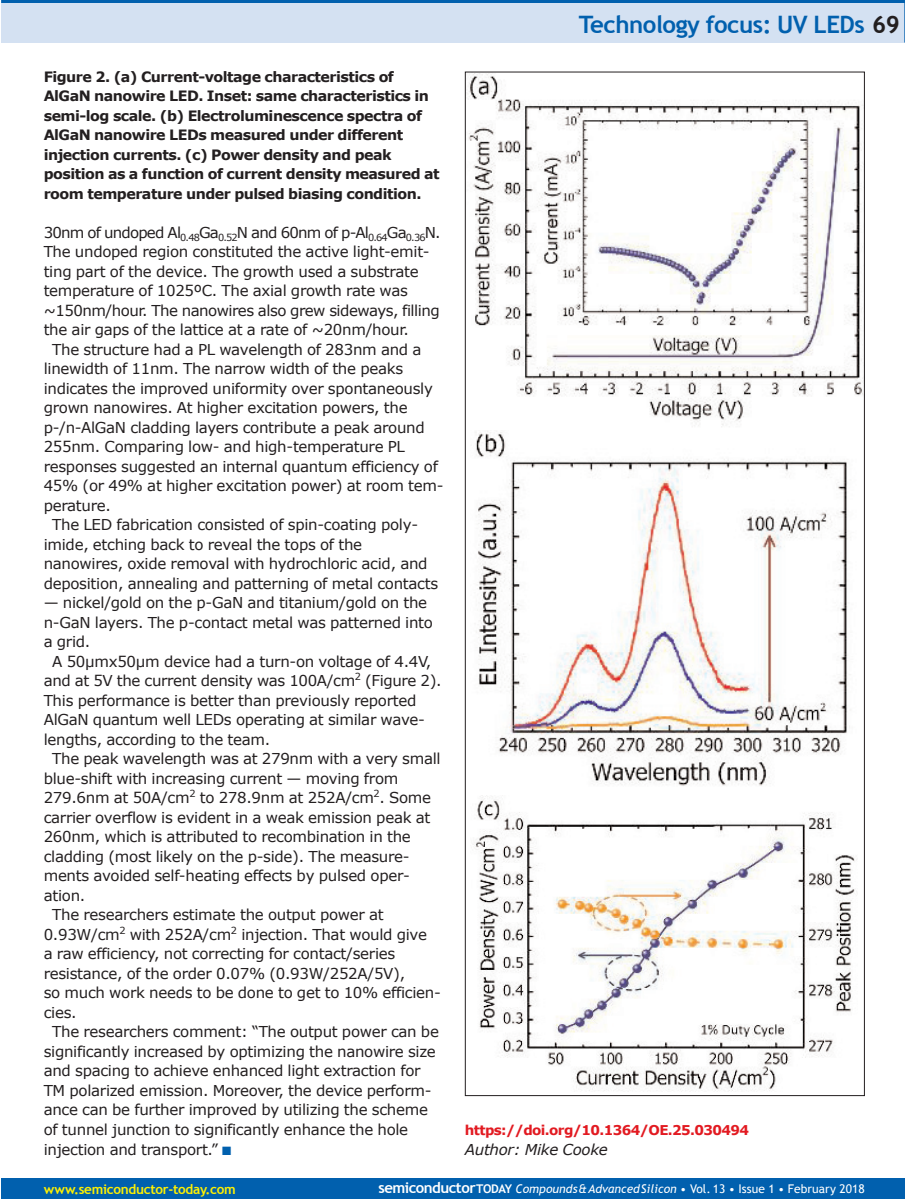
<style>
.page{position:relative;width:905px;height:1199px;background:#fff}
.page>*{position:absolute;margin:0;border:0;box-sizing:border-box;transform-origin:0 0}
.t1{font:700 24px "Trebuchet MS";letter-spacing:-.02em;color:#0160ae}
.t2{font:15px "Verdana";letter-spacing:-.02em;color:#231f20}
.t3{font:15px "Verdana";letter-spacing:-.055em;color:#231f20}
.t4{font:italic 15px "Verdana";letter-spacing:-.02em;color:#231f20}
.t5{font:700 14.25px/19.5px "Verdana";letter-spacing:-.035em;color:#231f20}
.t6{font:700 13.5px "Verdana";letter-spacing:-.045em;color:#e21a21}
.t7{font:700 13.5px "Trebuchet MS";letter-spacing:-.02em;color:#fff101}
.t8{font:12px "Trebuchet MS";letter-spacing:.005em;color:#fff}
.s1{color:#0160ae}
.s2{color:#231f20}
.s3{font-weight:700;font-size:15px}
.s4{font-weight:700}
.s5{font-style:italic}
</style>
<div class="page">
<img style="left:467px;top:74px;width:395px;height:352px">
<div style="left:1px;top:0;width:903px;height:43px;background:#d4e1f2"></div>
<hr style="left:904px;top:0;width:1px;height:43px;background:#0160ae">
<hr style="left:1px;top:0;width:903px;height:3px;background:#0160ae">
<div style="left:1px;top:1178px;width:903px;height:20px;background:#0160ae"></div>
<img style="left:475px;top:431px;width:375px;height:355px">
<img style="left:473px;top:795px;width:384px;height:296px">
<p class="t5" style="left:44px;top:66px;width:397px">Figure 2. (a) Current-voltage characteristics of AlGaN nanowire LED. Inset: same characteristics in semi-log scale. (b) Electroluminescence spectra of AlGaN nanowire LEDs measured under different injection currents. (c) Power density and peak position as a function of current density measured at room temperature under pulsed biasing condition.</p>
<p class="t3" style="left:44px;top:222px;width:398px">30nm of undoped Al<sub>0.48</sub>Ga<sub>0.52</sub>N and 60nm of p-Al<sub>0.64</sub>Ga<sub>0.36</sub>N.</p>
<p class="t2" style="left:44px;top:242px;width:387px">The undoped region constituted the active light-emit-</p>
<p class="t2" style="left:44px;top:261px;width:376px">ting part of the device. The growth used a substrate</p>
<p class="t2" style="left:44px;top:281px;width:366px">temperature of 1025ºC. The axial growth rate was</p>
<p class="t2" style="left:44px;top:300px;width:397px">~150nm/hour. The nanowires also grew sideways, filling</p>
<p class="t2" style="left:44px;top:320px;width:366px">the air gaps of the lattice at a rate of ~20nm/hour.</p>
<p class="t2" style="left:52px;top:339px;width:371px">The structure had a PL wavelength of 283nm and a</p>
<p class="t2" style="left:44px;top:359px;width:361px">linewidth of 11nm. The narrow width of the peaks</p>
<p class="t2" style="left:44px;top:378px;width:391px">indicates the improved uniformity over spontaneously</p>
<p class="t2" style="left:44px;top:398px;width:365px">grown nanowires. At higher excitation powers, the</p>
<p class="t2" style="left:44px;top:417px;width:382px">p-/n-AlGaN cladding layers contribute a peak around</p>
<p class="t2" style="left:44px;top:437px;width:363px">255nm. Comparing low- and high-temperature PL</p>
<p class="t2" style="left:44px;top:456px;width:396px">responses suggested an internal quantum efficiency of</p>
<p class="t2" style="left:44px;top:476px;width:401px">45% (or 49% at higher excitation power) at room tem-</p>
<p class="t2" style="left:44px;top:495px;width:69px">perature.</p>
<p class="t2" style="left:52px;top:515px;width:367px">The LED fabrication consisted of spin-coating poly-</p>
<p class="t2" style="left:44px;top:534px;width:320px">imide, etching back to reveal the tops of the</p>
<p class="t2" style="left:44px;top:554px;width:385px">nanowires, oxide removal with hydrochloric acid, and</p>
<p class="t2" style="left:44px;top:573px;width:396px">deposition, annealing and patterning of metal contacts</p>
<p class="t2" style="left:44px;top:593px;width:385px">— nickel/gold on the p-GaN and titanium/gold on the</p>
<p class="t2" style="left:44px;top:612px;width:391px">n-GaN layers. The p-contact metal was patterned into</p>
<p class="t2" style="left:44px;top:632px;width:48px">a grid.</p>
<p class="t2" style="left:52px;top:651px;width:380px">A 50µmx50µm device had a turn-on voltage of 4.4V,</p>
<p class="t2" style="left:44px;top:671px;width:399px">and at 5V the current density was 100A/cm<sup>2</sup> (Figure 2).</p>
<p class="t2" style="left:44px;top:690px;width:374px">This performance is better than previously reported</p>
<p class="t2" style="left:44px;top:710px;width:383px">AlGaN quantum well LEDs operating at similar wave-</p>
<p class="t2" style="left:44px;top:729px;width:228px">lengths, according to the team.</p>
<p class="t2" style="left:52px;top:749px;width:390px">The peak wavelength was at 279nm with a very small</p>
<p class="t2" style="left:44px;top:768px;width:356px">blue-shift with increasing current — moving from</p>
<p class="t2" style="left:44px;top:788px;width:389px">279.6nm at 50A/cm<sup>2</sup> to 278.9nm at 252A/cm<sup>2</sup>. Some</p>
<p class="t2" style="left:44px;top:807px;width:388px">carrier overflow is evident in a weak emission peak at</p>
<p class="t2" style="left:44px;top:827px;width:368px">260nm, which is attributed to recombination in the</p>
<p class="t2" style="left:44px;top:846px;width:367px">cladding (most likely on the p-side). The measure-</p>
<p class="t2" style="left:44px;top:866px;width:368px">ments avoided self-heating effects by pulsed oper-</p>
<p class="t2" style="left:44px;top:885px;width:43px">ation.</p>
<p class="t2" style="left:52px;top:905px;width:333px">The researchers estimate the output power at</p>
<p class="t2" style="left:44px;top:924px;width:385px">0.93W/cm<sup>2</sup> with 252A/cm<sup>2</sup> injection. That would give</p>
<p class="t2" style="left:44px;top:944px;width:353px">a raw efficiency, not correcting for contact/series</p>
<p class="t2" style="left:44px;top:963px;width:363px">resistance, of the order 0.07% (0.93W/252A/5V),</p>
<p class="t2" style="left:44px;top:983px;width:399px">so much work needs to be done to get to 10% efficien-</p>
<p class="t2" style="left:44px;top:1002px;width:34px">cies.</p>
<p class="t2" style="left:52px;top:1022px;width:388px">The researchers comment: “The output power can be</p>
<p class="t2" style="left:44px;top:1041px;width:393px">significantly increased by optimizing the nanowire size</p>
<p class="t2" style="left:44px;top:1061px;width:378px">and spacing to achieve enhanced light extraction for</p>
<p class="t2" style="left:44px;top:1080px;width:389px">TM polarized emission. Moreover, the device perform-</p>
<p class="t2" style="left:44px;top:1100px;width:386px">ance can be further improved by utilizing the scheme</p>
<p class="t2" style="left:44px;top:1119px;width:366px">of tunnel junction to significantly enhance the hole</p>
<p class="t2" style="left:44px;top:1139px;width:189px">injection and transport.” <span class="s1">■</span></p>
<p class="t1" style="left:578px;top:10px;width:322px">Technology focus: UV LEDs <span class="s2">69</span></p>
<p class="t6" style="left:465px;top:1121px;width:286px">https://doi.org/10.1364/OE.25.030494</p>
<p class="t4" style="left:465px;top:1139px;width:144px">Author: Mike Cooke</p>
<p class="t7" style="left:44px;top:1180px;width:194px">www.semiconductor-today.com</p>
<p class="t8" style="left:378px;top:1181px;width:488px"><span class="s3">semiconductor</span><span class="s4">TODAY</span> <span class="s5">Compounds&amp;AdvancedSilicon</span> • Vol. 13 • Issue 1 • February 2018</p>
</div>
